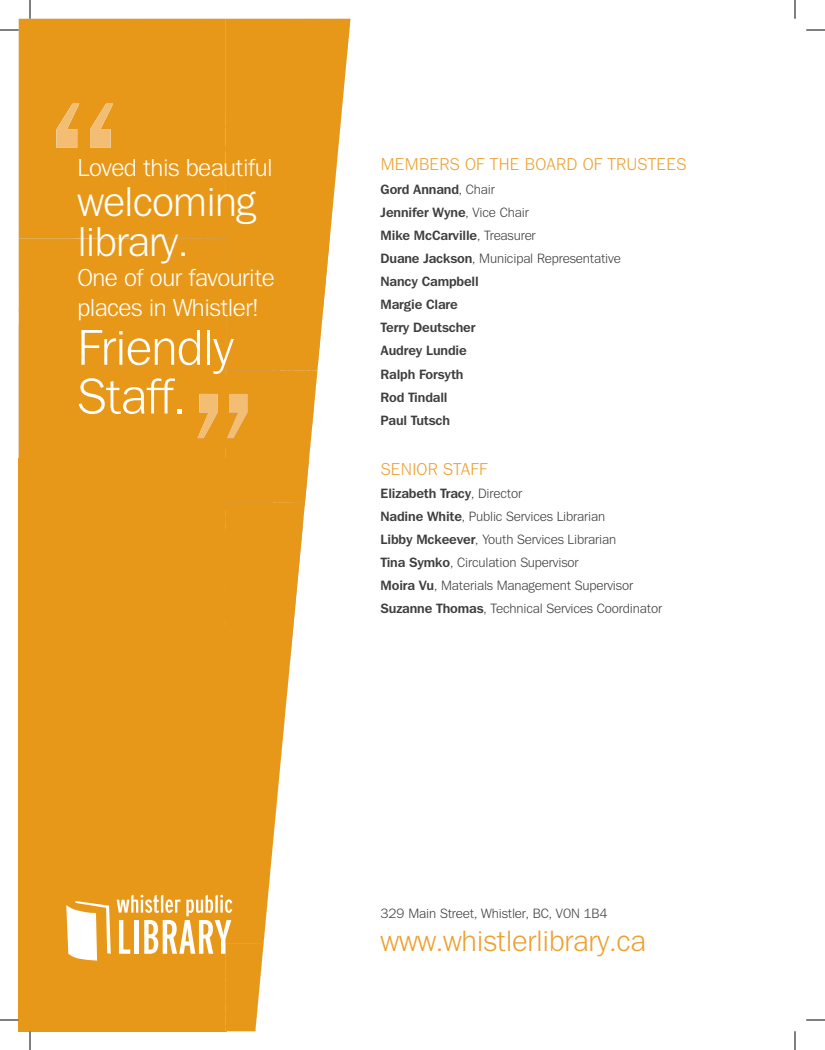
<style>
.page{position:relative;width:825px;height:1050px;background:#fff}
.page>*{position:absolute;margin:0;border:0;box-sizing:border-box;transform-origin:0 0}
.t1{font:51.25px/48.8px "Tee Franklin";letter-spacing:-.02em;color:#fff}
.t2{font:42.5px/40px "Tee Franklin";letter-spacing:-.02em;color:#fff}
.t3{font:30px "Tee Franklin";letter-spacing:-.01em;color:#eca130}
.t4{font:25px/30px "Tee Franklin";letter-spacing:-.02em;color:#fff}
.t5{font:17.5px "Tee Franklin";letter-spacing:.015em;color:#eca130}
.t6{font:13.75px/23.1px "Tee Franklin";letter-spacing:-.01em;color:#3e3e3f}
.t7{font:700 13.75px/23.1px "Tee Franklin";letter-spacing:-.01em;color:#3e3e3f}
.s1{font-weight:400}
.s2{font-weight:700}
</style>
<div class="page">
<img style="left:62px;top:1031px;width:178px;height:1px">
<div style="left:19px;top:19px;width:207px;height:219px;background:#e89818"></div>
<img style="left:226px;top:19px;width:124px;height:352px">
<div style="left:19px;top:238px;width:207px;height:793px;background:#e89818"></div>
<img style="left:226px;top:371px;width:91px;height:132px">
<img style="left:226px;top:503px;width:79px;height:440px">
<img style="left:226px;top:943px;width:38px;height:88px">
<img style="left:56px;top:104px;width:57px;height:44px">
<img style="left:198px;top:394px;width:49px;height:44px">
<svg style="left:66px;top:901px;width:45px;height:60px"></svg>
<svg style="left:117px;top:895px;width:115px;height:59px"></svg>
<svg style="left:0;top:29px;width:19px;height:2px"></svg>
<svg style="left:806px;top:29px;width:19px;height:2px"></svg>
<svg style="left:0;top:1019px;width:19px;height:2px"></svg>
<svg style="left:806px;top:1019px;width:19px;height:2px"></svg>
<svg style="left:29px;top:0;width:2px;height:19px"></svg>
<svg style="left:29px;top:1031px;width:2px;height:19px"></svg>
<svg style="left:794px;top:0;width:2px;height:19px"></svg>
<svg style="left:794px;top:1031px;width:2px;height:19px"></svg>
<h3 class="t4" style="left:77px;top:153px;width:197px">Loved this beautiful</h3>
<h2 class="t2" style="left:77px;top:182px;width:181px">welcoming library.</h2>
<h3 class="t4" style="left:77px;top:263px;width:199px">One of our favourite places in Whistler!</h3>
<h1 class="t1" style="left:77px;top:323px;width:158px">Friendly<br>Staff.</h1>
<p class="t5" style="left:381px;top:154px;width:307px">MEMBERS OF THE BOARD OF TRUSTEES</p>
<p class="t7" style="left:381px;top:177px;width:242px">Gord Annand<span class="s1">, Chair<br></span>Jennifer Wyne<span class="s1">, Vice Chair<br></span>Mike McCarville<span class="s1">, Treasurer<br></span>Duane Jackson<span class="s1">, Municipal Representative<br></span>Nancy Campbell<br>Margie Clare<br>Terry Deutscher<br>Audrey Lundie<br>Ralph Forsyth<br>Rod Tindall<br>Paul Tutsch</p>
<p class="t5" style="left:381px;top:459px;width:108px">SENIOR STAFF</p>
<p class="t6" style="left:381px;top:482px;width:283px"><span class="s2">Elizabeth Tracy</span>, Director<br><span class="s2">Nadine White</span>, Public Services Librarian<br><span class="s2">Libby Mckeever</span>, Youth Services Librarian<br><span class="s2">Tina Symko</span>, Circulation Supervisor<br><span class="s2">Moira Vu</span>, Materials Management Supervisor <span class="s2">Suzanne Thomas</span>, Technical Services Coordinator</p>
<p class="t6" style="left:381px;top:902px;width:229px">329 Main Street, Whistler, BC, V0N 1B4</p>
<h3 class="t3" style="left:381px;top:924px;width:267px">www.whistlerlibrary.ca</h3>
</div>
